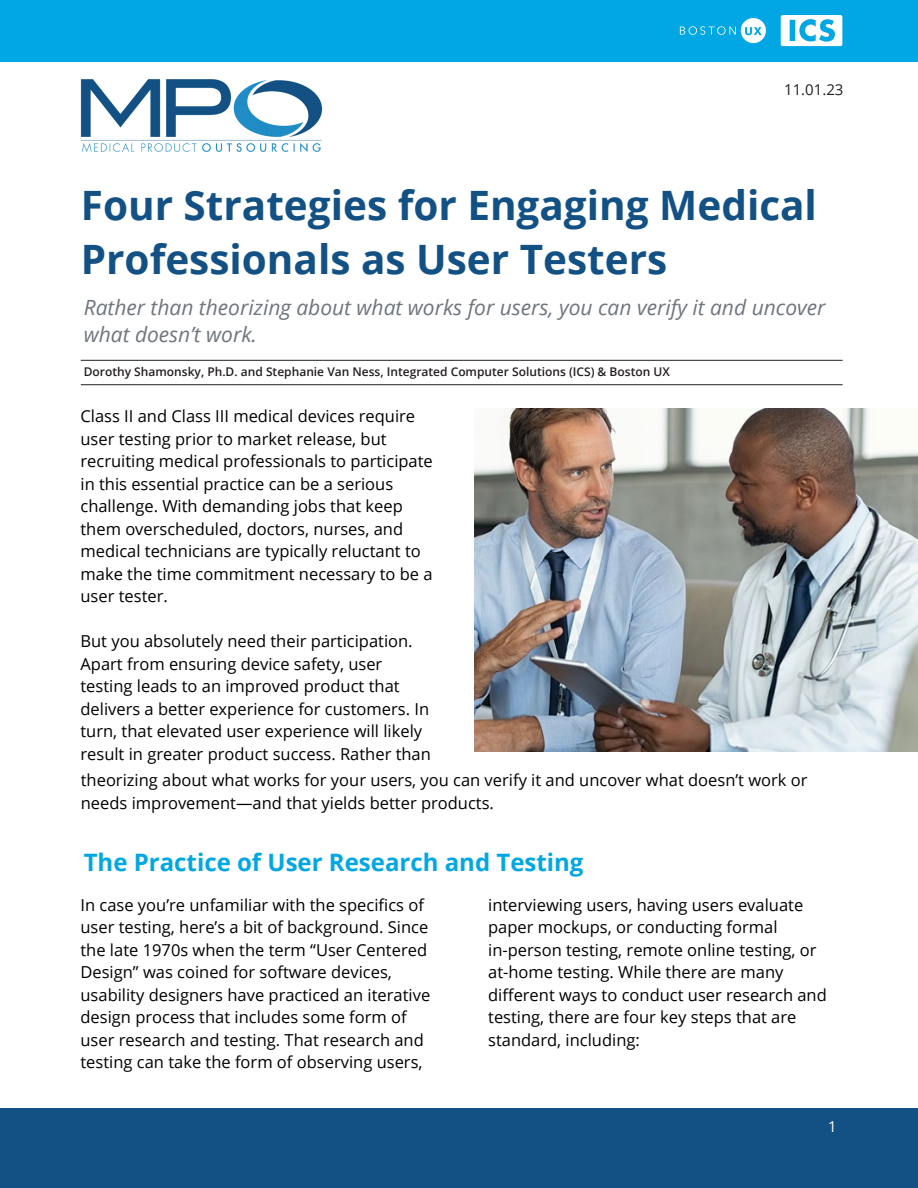
<style>
.page{position:relative;width:918px;height:1188px;background:#fff}
.page>*{position:absolute;margin:0;border:0;box-sizing:border-box;transform-origin:0 0}
.t1{font:700 40.5px/54px "Open Sans";color:#135184}
.t2{font:700 24px "Open Sans";color:#01a7e3}
.t3{font:italic 21px/27px "Open Sans";color:#6e757c}
.t4{font:16.5px/22.5px "Open Sans";color:#000}
.t5{font:15px "Open Sans";color:#231f20}
.t6{font:15px "Open Sans";color:#fff}
.t7{font:600 12px "Open Sans";color:#231f20}
</style>
<div class="page">
<div style="left:0;top:1109px;width:918px;height:79px;background:#135184"></div>
<img style="left:43px;top:61px;width:316px;height:91px">
<div style="left:0;top:0;width:918px;height:61px;background:#01a7e3"></div>
<hr style="left:81px;top:360px;width:762px;height:1px;background:#231f20">
<hr style="left:81px;top:384px;width:762px;height:1px;background:#231f20">
<svg style="left:680px;top:18px;width:86px;height:25px"></svg>
<svg style="left:781px;top:15px;width:61px;height:31px"></svg>
<img style="left:475px;top:409px;width:443px;height:343px">
<p class="t5" style="left:784px;top:80px;width:61px">11.01.23</p>
<h1 class="t1" style="left:81px;top:178px;width:738px">Four Strategies for Engaging Medical<br>Professionals as User Testers</h1>
<p class="t3" style="left:84px;top:293px;width:743px">Rather than theorizing about what works for users, you can verify it and uncover what doesn’t work.</p>
<p class="t7" style="left:84px;top:364px;width:588px">Dorothy Shamonsky, Ph.D. and Stephanie Van Ness, Integrated Computer Solutions (ICS) &amp; Boston UX</p>
<p class="t4" style="left:80px;top:404px;width:354px">Class II and Class III medical devices require user testing prior to market release, but recruiting medical professionals to participate in this essential practice can be a serious challenge. With demanding jobs that keep them overscheduled, doctors, nurses, and medical technicians are typically reluctant to make the time commitment necessary to be a user tester.</p>
<p class="t4" style="left:80px;top:629px;width:352px">But you absolutely need their participation.<br>Apart from ensuring device safety, user testing leads to an improved product that delivers a better experience for customers. In turn, that elevated user experience will likely result in greater product success. Rather than</p>
<p class="t4" style="left:81px;top:769px;width:728px">theorizing about what works for your users, you can verify it and uncover what doesn’t work or needs improvement—and that yields better products.</p>
<h2 class="t2" style="left:84px;top:845px;width:501px">The Practice of User Research and Testing</h2>
<p class="t4" style="left:488px;top:893px;width:340px">interviewing users, having users evaluate paper mockups, or conducting formal in-person testing, remote online testing, or at-home testing. While there are many different ways to conduct user research and testing, there are four key steps that are standard, including:</p>
<p class="t4" style="left:80px;top:893px;width:351px">In case you’re unfamiliar with the specifics of user testing, here’s a bit of background. Since the late 1970s when the term “User Centered Design” was coined for software devices, usability designers have practiced an iterative design process that includes some form of user research and testing. That research and testing can take the form of observing users,</p>
<p class="t6" style="left:828px;top:1116px;width:10px">1</p>
</div>
